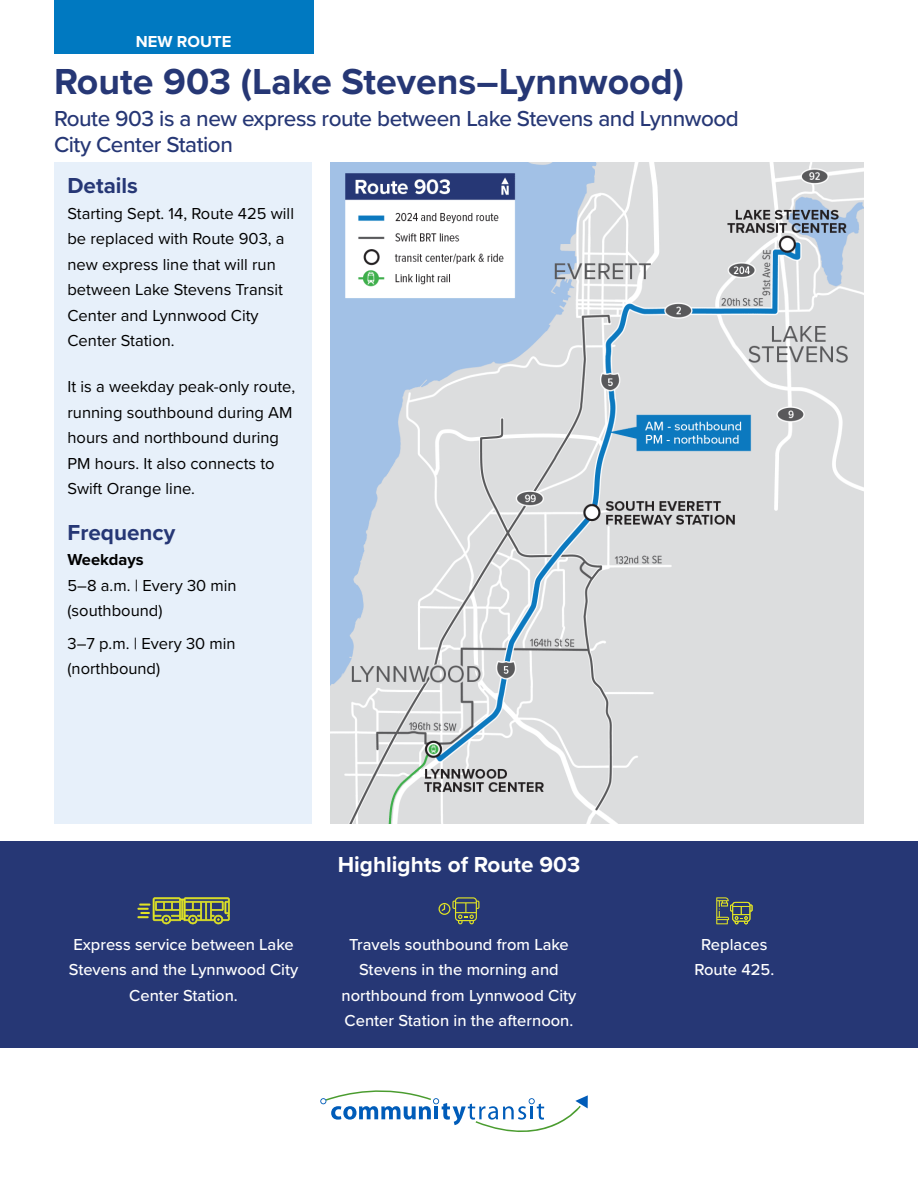
<style>
.page{position:relative;width:918px;height:1188px;background:#fff}
.page>*{position:absolute;margin:0;border:0;box-sizing:border-box;transform-origin:0 0}
.t1{font:700 37.5px "Proxima Nova";color:#263775}
.t2{font:500 22.5px/25.5px "Proxima Nova";letter-spacing:-.02em;color:#263775}
.t3{font:700 22.5px "Proxima Nova";color:#fff}
.t4{font:700 22.5px "Proxima Nova";color:#263775}
.Body_No_Space_After{font:16.5px/25.5px "Proxima Nova";color:#000}
.Callout{font:500 16.5px/25.5px "Proxima Nova";color:#fff;text-align:center}
.t5{font:700 16.5px "Proxima Nova";color:#fff}
.t6{font:700 16.5px "Proxima Nova";color:#000}
</style>
<div class="page">
<svg style="left:320px;top:1090px;width:268px;height:42px"></svg>
<div style="left:54px;top:0;width:259px;height:54px;background:#0079c1"></div>
<img style="left:330px;top:162px;width:534px;height:661px">
<div style="left:54px;top:162px;width:258px;height:661px;background:#e7f0fa"></div>
<div style="left:0;top:841px;width:918px;height:207px;background:#263775"></div>
<svg style="left:137px;top:897px;width:93px;height:27px"></svg>
<svg style="left:439px;top:897px;width:40px;height:27px"></svg>
<svg style="left:716px;top:897px;width:37px;height:27px"></svg>
<p class="t5" style="left:136px;top:29px;width:97px">NEW ROUTE</p>
<h1 class="t1" style="left:54px;top:54px;width:631px">Route 903 (Lake Stevens–Lynnwood)</h1>
<h3 class="t2" style="left:54px;top:105px;width:686px">Route 903 is a new express route between Lake Stevens and Lynnwood<br>City Center Station</h3>
<h3 class="t4" style="left:68px;top:169px;width:72px">Details</h3>
<p class="Body_No_Space_After" style="left:68px;top:200px;width:228px">Starting Sept. 14, Route 425 will be replaced with Route 903, a new express line that will run between Lake Stevens Transit<br>Center and Lynnwood City<br>Center Station.</p>
<p class="Body_No_Space_After" style="left:68px;top:373px;width:229px">It is a weekday peak-only route, running southbound during AM hours and northbound during<br>PM hours. It also connects to<br>Swift Orange line.</p>
<h3 class="t4" style="left:68px;top:516px;width:109px">Frequency</h3>
<p class="t6" style="left:68px;top:548px;width:78px">Weekdays</p>
<p class="Body_No_Space_After" style="left:68px;top:572px;width:171px">5–8 a.m. | Every 30 min (southbound)</p>
<p class="Body_No_Space_After" style="left:68px;top:630px;width:170px">3–7 p.m. | Every 30 min (northbound)</p>
<h3 class="t3" style="left:338px;top:848px;width:244px">Highlights of Route 903</h3>
<p class="Callout" style="left:69px;top:931px;width:231px">Express service between Lake<br>Stevens and the Lynnwood City<br>Center Station.</p>
<p class="Callout" style="left:342px;top:931px;width:236px">Travels southbound from Lake<br>Stevens in the morning and northbound from Lynnwood City<br>Center Station in the afternoon.</p>
<p class="Callout" style="left:695px;top:931px;width:81px">Replaces<br>Route 425.</p>
</div>
